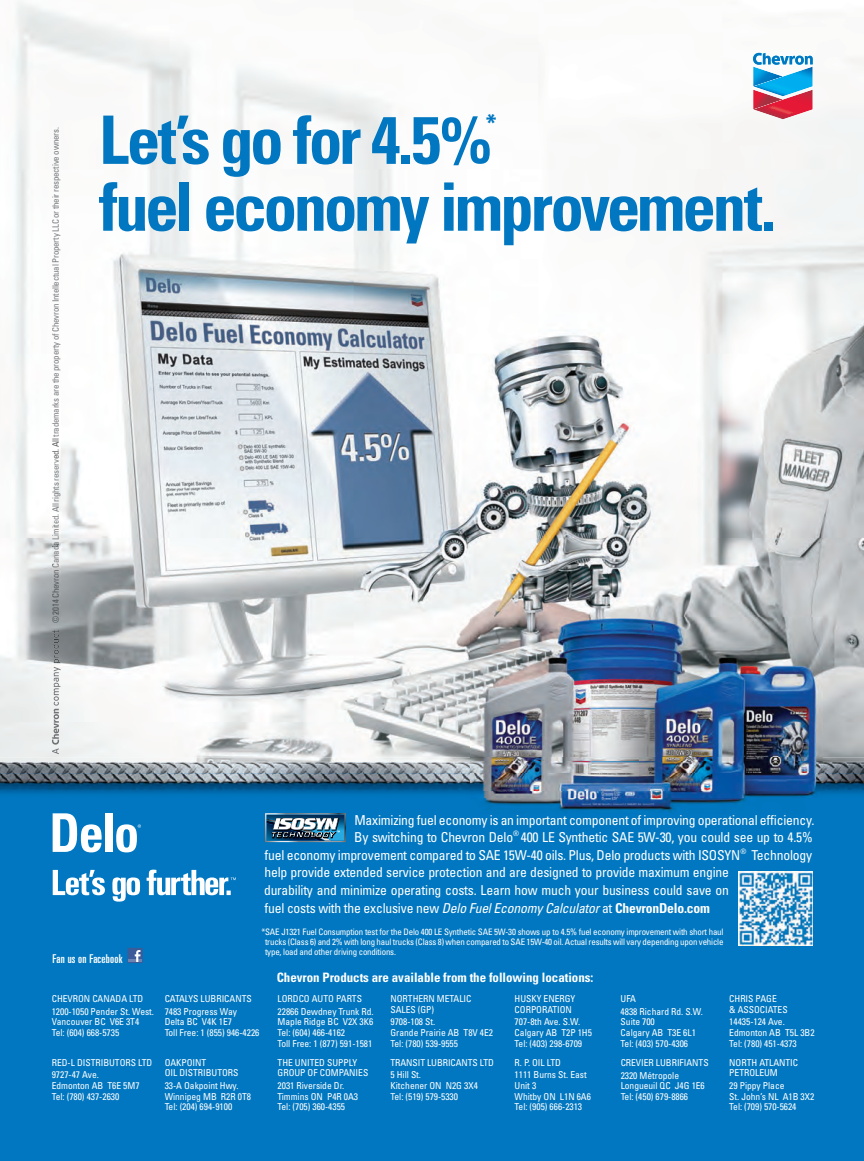
<style>
.page{position:relative;width:864px;height:1161px;background:#fff}
.page>*{position:absolute;margin:0;border:0;box-sizing:border-box;transform-origin:0 0}
.t1{font:700 condensed 66.9px "Univers";letter-spacing:-.05em;color:#0077c0}
.t2{font:700 condensed 24.6px "Univers";color:#0077c0}
.t3{font:condensed 13.65px "Univers";letter-spacing:-.015em;color:#fff}
.t4{font:700 condensed 12.9px "Univers";letter-spacing:-.005em;color:#fff}
.t5{font:ultra-condensed 12.15px "Univers";letter-spacing:.02em;color:#fff}
.t6{font:condensed 9.6px/10.6px "Univers";letter-spacing:-.005em;color:#fff}
.t7{font:condensed 8.85px/9.6px "Univers";letter-spacing:-.02em;color:#fff;text-align:justify}
.t8{font:condensed 8.85px "Univers";letter-spacing:-.02em;color:#77797c}
.t9{font:condensed 8.85px "Univers";color:#5e6061}
.t10{font:condensed 8.85px "Univers";color:#484c4d}
.s1{color:#44484a}
.s2{color:#474b4d}
.s3{color:#4a4e51}
.s4{color:#4f5254}
.s5{color:#707276}
.s6{color:#5a5c5d}
.s7{color:#636567}
.s8{color:#6a6c6e}
.s9{color:#6e7072}
.s10{color:#707275}
.s11{color:#76787a}
.s12{color:#757779}
.s13{color:#76787b}
.s14{color:#77797b}
.s15{color:#5c5c5c}
.s16{color:#777a7c}
.s17{color:#616466}
.s18{font-style:italic}
.s19{font-weight:700}
</style>
<div class="page">
<img style="left:0;top:2px;width:864px;height:756px">
<div style="left:0;top:774px;width:864px;height:387px;background:#0077c0"></div>
<img style="left:0;top:758px;width:864px;height:36px">
<img style="left:52px;top:128px;width:9px;height:495px">
<svg style="left:52px;top:630px;width:9px;height:124px"></svg>
<svg style="left:265px;top:813px;width:81px;height:29px;background:#587b91"></svg>
<img style="left:739px;top:871px;width:74px;height:74px">
<div style="left:127px;top:948px;width:16px;height:15px;background:#3b5b99"></div>
<svg style="left:129px;top:950px;width:13px;height:12px"></svg>
<svg style="left:753px;top:53px;width:60px;height:66px"></svg>
<svg style="left:53px;top:813px;width:49px;height:39px"></svg>
<div style="left:106px;top:813px;width:7px;height:39px;background:#fff"></div>
<svg style="left:116px;top:824px;width:25px;height:28px"></svg>
<svg style="left:53px;top:870px;width:183px;height:32px"></svg>
<img style="left:471px;top:617px;width:352px;height:195px">
<p class="t8" style="left:52px;top:623px;width:497px;rotate:-90deg"><span class="s1">©</span> <span class="s2">20</span><span class="s3">14</span> <span class="s4">hevr</span> <span class="s5">C</span> <span class="s6">d</span><span class="s7">a</span><span class="s8">n</span><span class="s9">a</span> <span class="s10">a Li</span><span class="s11">mite</span>d. A<span class="s12">ll r</span><span class="s11">ight</span><span class="s13">s re</span><span class="s14">serv</span><span class="s15">ed. All</span> <span class="s16">trad</span>emar<span class="s16">ks a</span>re t<span class="s16">he p</span>roperty <span class="s16">of C</span>hevron Intellectual Property LLC <span class="s13">or their respe</span><span class="s11">ctive owners.</span></p>
<p class="t9" style="left:52px;top:578px;width:10px;rotate:-90deg">o<span class="s17">n</span></p>
<p class="t10" style="left:52px;top:598px;width:6px;rotate:-90deg">C</p>
<h2 class="t2" style="left:486px;top:115px;width:12px">*</h2>
<h1 class="t1" style="left:99px;top:116px;width:394px">Let’s go for 4.5%</h1>
<h1 class="t1" style="left:99px;top:182px;width:678px">fuel economy improvement.</h1>
<h3 class="t3" style="left:354px;top:815px;width:462px">Maximizing fuel economy s an mportant component o mprov ng operat ona e c ency.</h3>
<h3 class="t3" style="left:354px;top:832px;width:460px">By switching to Chevron Delo<sup>®</sup> 400 LE Synthetic SAE 5W-30, you could see up to 4.5%</h3>
<h3 class="t3" style="left:265px;top:850px;width:549px">fuel economy improvement compared to SAE 15W-40 oils. Plus, Delo products with ISOSYN<sup>®</sup> Technology</h3>
<h3 class="t3" style="left:264px;top:868px;width:466px">help provide extended service protection and are designed to provide maximum engine</h3>
<h3 class="t3" style="left:264px;top:885px;width:466px">durability and minimize operating costs. Learn how much your business could save on</h3>
<h3 class="t3" style="left:265px;top:903px;width:447px">fuel costs with the exclusive new <span class="s18">Delo Fuel Economy Calculator</span> at <span class="s19">ChevronDelo.com</span></h3>
<h3 class="t3" style="left:490px;top:815px;width:5px">i</h3>
<h3 class="t3" style="left:516px;top:815px;width:5px">i</h3>
<h3 class="t3" style="left:637px;top:815px;width:10px">fi</h3>
<h3 class="t3" style="left:679px;top:815px;width:5px">i</h3>
<h3 class="t3" style="left:732px;top:815px;width:5px">i</h3>
<h3 class="t3" style="left:755px;top:815px;width:33px">l ffii</h3>
<p class="t5" style="left:53px;top:954px;width:71px">Fan us on Facebook</p>
<p class="t6" style="left:52px;top:993px;width:104px;line-height:12.8px">CHEVRON CANADA LTD<br>1200-1050 Pender St. West.</p>
<p class="t6" style="left:52px;top:1017px;width:89px">Vancouver BC V6E 3T4<br>Tel: (604) 668-5735</p>
<p class="t6" style="left:52px;top:1057px;width:102px;line-height:12.8px">RED-L DISTRIBUTORS LTD<br>9727-47 Ave.</p>
<p class="t6" style="left:52px;top:1081px;width:89px">Edmonton AB T6E 5M7<br>Tel: (780) 437-2630</p>
<p class="t7" style="left:265px;top:928px;width:460px;text-indent:-4px">*SAE J1321 Fuel Consumption test for the Delo 400 LE Synthetic SAE 5W-30 shows up to 4.5% fuel economy improvement with short haul trucks (Class 6) and 2% with long haul trucks (Class 8) when compared to SAE 15W-40 oil. Actual results will vary depending upon vehicle type, load and other driving conditions.</p>
<p class="t6" style="left:165px;top:993px;width:89px;line-height:12.8px">CATALYS LUBRICANTS<br>7483 Progress Way</p>
<p class="t6" style="left:165px;top:1017px;width:96px">Delta BC V4K 1E7<br>Toll Free: 1 (855) 946-4226</p>
<p class="t6" style="left:165px;top:1058px;width:75px">OAKPOINT<br>OIL DISTRIBUTORS</p>
<p class="t6" style="left:165px;top:1081px;width:88px">33-A Oakpoint Hwy.<br>Winnipeg MB R2R 0T8<br>Tel: (204) 694-9100</p>
<h3 class="t4" style="left:277px;top:972px;width:318px">Chevron Products are available from the following locations:</h3>
<p class="t6" style="left:278px;top:993px;width:98px;line-height:12.8px">LORDCO AUTO PARTS<br>22866 Dewdney Trunk Rd.</p>
<p class="t6" style="left:278px;top:1017px;width:97px">Maple Ridge BC V2X 3K6<br>Tel: (604) 466-4162<br>Toll Free: 1 (877) 591-1581</p>
<p class="t6" style="left:278px;top:1058px;width:92px">THE UNITED SUPPLY<br>GROUP OF COMPANIES</p>
<p class="t6" style="left:278px;top:1081px;width:82px">2031 Riverside Dr.<br>Timmins ON P4R 0A3<br>Tel: (705) 360-4355</p>
<p class="t6" style="left:390px;top:994px;width:82px">NORTHERN METALIC<br>SALES (GP)</p>
<p class="t6" style="left:390px;top:1017px;width:104px">9708-108 St.<br>Grande Prairie AB T8V 4E2<br>Tel: (780) 539-9555</p>
<p class="t6" style="left:391px;top:1057px;width:105px;line-height:12.8px">TRANSIT LUBRICANTS LTD<br>5 Hill St.</p>
<p class="t6" style="left:391px;top:1081px;width:89px">Kitchener ON N2G 3X4<br>Tel: (519) 579-5330</p>
<p class="t6" style="left:515px;top:994px;width:62px">HUSKY ENERGY<br>CORPORATION</p>
<p class="t6" style="left:515px;top:1017px;width:79px">707-8th Ave. S.W.<br>Calgary AB T2P 1H5<br>Tel: (403) 298-6709</p>
<p class="t6" style="left:515px;top:1057px;width:74px;line-height:12.8px">R. P. OIL LTD<br>1111 Burns St. East</p>
<p class="t6" style="left:515px;top:1081px;width:78px">Unit 3<br>Whitby ON L1N 6A6<br>Tel: (905) 666-2313</p>
<p class="t6" style="left:621px;top:993px;width:84px;line-height:12.8px">UFA<br>4838 Richard Rd. S.W.</p>
<p class="t6" style="left:621px;top:1017px;width:77px">Suite 700<br>Calgary AB T3E 6L1<br>Tel: (403) 570-4306</p>
<p class="t6" style="left:621px;top:1057px;width:89px;line-height:12.8px">CREVIER LUBRIFIANTS<br>2320 Métropole</p>
<p class="t6" style="left:621px;top:1081px;width:86px">Longueuil QC J4G 1E6<br>Tel: (450) 679-8866</p>
<p class="t6" style="left:729px;top:994px;width:60px">CHRIS PAGE<br>&amp; ASSOCIATES</p>
<p class="t6" style="left:729px;top:1017px;width:87px">14435-124 Ave.<br>Edmonton AB T5L 3B2<br>Tel: (780) 451-4373</p>
<p class="t6" style="left:729px;top:1058px;width:70px">NORTH ATLANTIC<br>PETROLEUM</p>
<p class="t6" style="left:729px;top:1081px;width:87px">29 Pippy Place<br>St. John’s NL A1B 3X2<br>Tel: (709) 570-5624</p>
</div>
